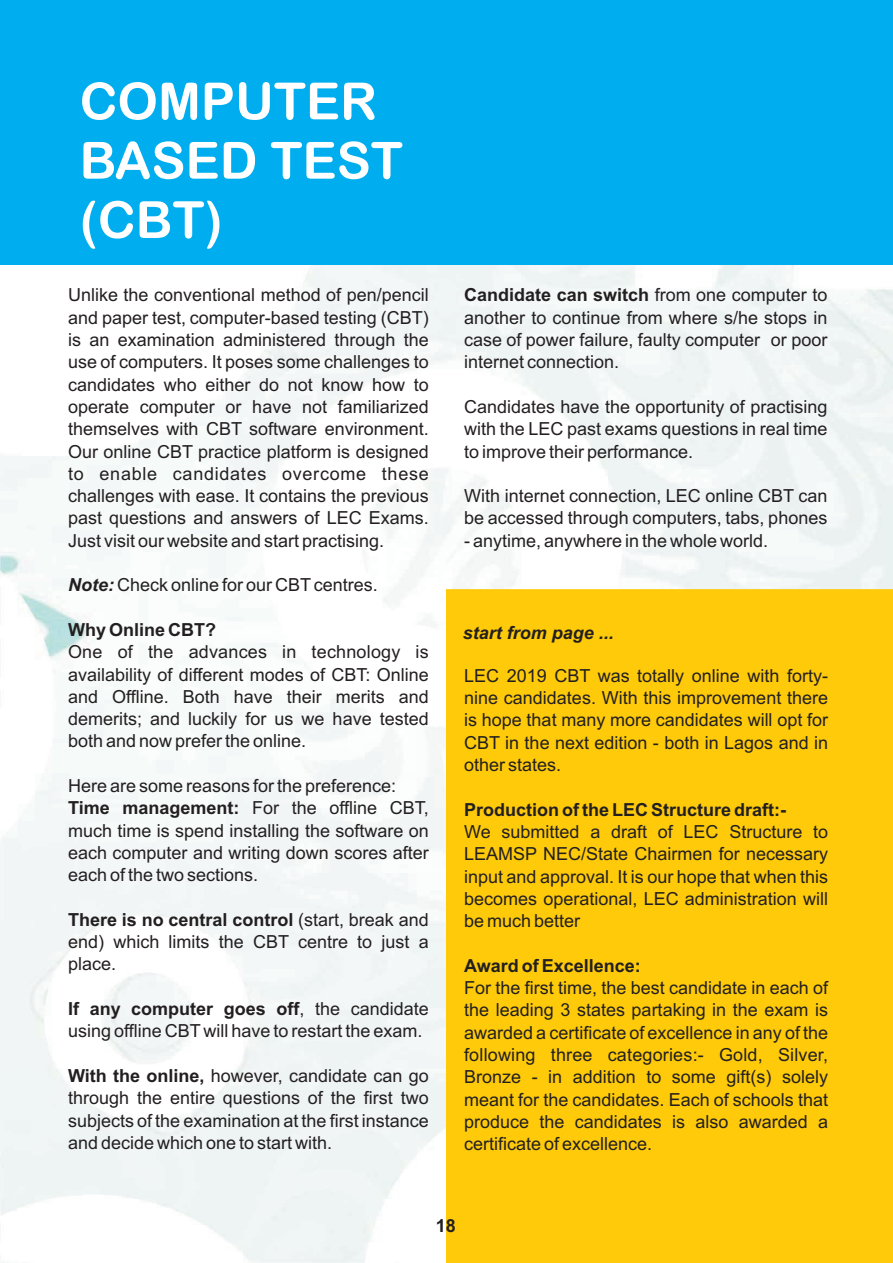
<style>
.page{position:relative;width:893px;height:1263px;background:#fff}
.page>*{position:absolute;margin:0;border:0;box-sizing:border-box;transform-origin:0 0}
.t1{font:700 51.3px/59.2px "Arial Rounded MT Bold";color:#fff}
.t2{font:18px/22.4px "Arial";color:#231f20;text-align:justify}
.t3{font:700 18px "Arial";color:#231f20}
.t4{font:italic 700 18px "Arial";color:#231f20}
.s1{font-weight:700;font-style:italic}
.s2{font-weight:700}
</style>
<div class="page">
<div style="left:446px;top:589px;width:447px;height:674px;background:#feca0a"></div>
<div style="left:0;top:0;width:893px;height:265px;background:#00aeef"></div>
<h1 class="t1" style="left:80px;top:76px;width:325px">COMPUTER<br>BASED TEST (CBT)</h1>
<p class="t2" style="left:68px;top:286px;width:362px">Unlike the conventional method of pen/pencil and paper test, computer-based testing (CBT) is an examination administered through the use of computers. It poses some challenges to candidates who either do not know how to operate computer or have not familiarized themselves with CBT software environment.<br>Our online CBT practice platform is designed to enable candidates overcome these challenges with ease. It contains the previous past questions and answers of LEC Exams.<br>Just visit our website and start practising.</p>
<p class="t2" style="left:68px;top:575px;width:311px"><span class="s1">Note:</span> Check online for our CBTcentres.</p>
<p class="t3" style="left:68px;top:623px;width:149px">Why Online CBT?</p>
<p class="t2" style="left:68px;top:642px;width:362px">One of the advances in technology is availability of different modes of CBT: Online and Offline. Both have their merits and demerits; and luckily for us we have tested both and now prefer the online.</p>
<p class="t2" style="left:68px;top:776px;width:362px;text-align:left">Here are some reasons for the preference:<br><span class="s2">Time management:</span> For the offline CBT, much time is spend installing the software on each computer and writing down scores after each of the two sections.</p>
<p class="t2" style="left:68px;top:910px;width:362px"><span class="s2">There is no central control</span> (start, break and end) which limits the CBT centre to just a place.</p>
<p class="t2" style="left:68px;top:999px;width:362px"><span class="s2">If any computer goes off</span>, the candidate using offline CBT will have to restart the exam.</p>
<p class="t2" style="left:68px;top:1066px;width:362px"><span class="s2">With the online,</span> however, candidate can go through the entire questions of the first two subjects of the examination at the first instance and decide which one to start with.</p>
<p class="t2" style="left:464px;top:286px;width:365px"><span class="s2">Candidate can switch</span> from one computer to another to continue from where s/he stops in case of power failure, faulty computer or poor internet connection.</p>
<p class="t2" style="left:464px;top:397px;width:365px">Candidates have the opportunity of practising with the LEC past exams questions in real time to improve their performance.</p>
<p class="t2" style="left:464px;top:486px;width:365px">With internet connection, LEC online CBT can be accessed through computers, tabs, phones</p>
<p class="t2" style="left:464px;top:531px;width:306px">- anytime, anywhere in the whole world.</p>
<p class="t4" style="left:463px;top:626px;width:153px">start from page ...</p>
<p class="t2" style="left:464px;top:666px;width:365px">LEC 2019 CBT was totally online with forty&shy;nine candidates. With this improvement there is hope that many more candidates will opt for CBT in the next edition - both in Lagos and in other states.</p>
<p class="t3" style="left:464px;top:802px;width:323px">Production of the LEC Structure draft:-</p>
<p class="t2" style="left:464px;top:822px;width:365px">We submitted a draft of LEC Structure to LEAMSP NEC/State Chairmen for necessary input and approval. It is our hope that when this becomes operational, LEC administration will be much better</p>
<p class="t3" style="left:464px;top:959px;width:178px">Award of Excellence:</p>
<p class="t2" style="left:464px;top:978px;width:365px">For the first time, the best candidate in each of the leading 3 states partaking in the exam is awarded a certificate of excellence in any of the following three categories:- Gold, Silver, Bronze - in addition to some gift(s) solely meant for the candidates. Each of schools that produce the candidates is also awarded a certificate of excellence.</p>
<p class="t3" style="left:436px;top:1219px;width:22px">18</p>
</div>
